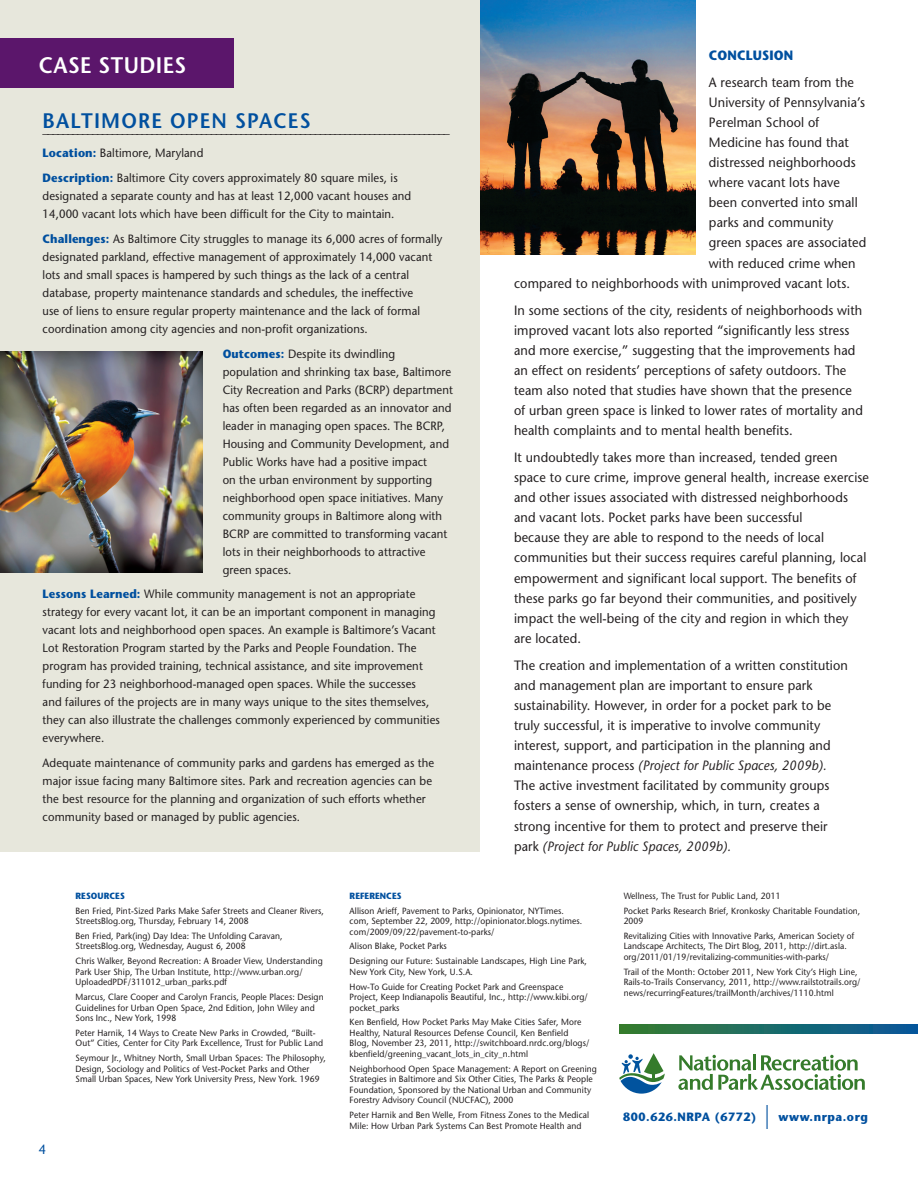
<style>
.page{position:relative;width:918px;height:1188px;background:#fff}
.page>*{position:absolute;margin:0;border:0;box-sizing:border-box;transform-origin:0 0}
.t1{font:600 22.5px "Stone Sans";letter-spacing:.02em;color:#fff;scale:.94 1}
.t2{font:600 21px "Stone Sans";letter-spacing:.06em;color:#01509f;scale:.94 1}
.t3{font:13.5px/20.1px "Stone Sans";letter-spacing:.01em;color:#231f20;scale:.94 1}
.t4{font:700 13.5px "Stone Sans";letter-spacing:.01em;color:#01509f;scale:.94 1}
.t5{font:13.5px "Stone Sans";color:#01509f;scale:.94 1}
.t6{font:12px/18px "Stone Sans";letter-spacing:.01em;color:#231f20;scale:.94 1}
.t7{font:700 12px "Stone Sans";letter-spacing:.05em;color:#01509f;scale:.94 1}
.t8{font:9px/10.5px "Stone Sans";letter-spacing:.01em;color:#231f20;scale:.94 1}
.t9{font:700 9px "Stone Sans";letter-spacing:.01em;color:#01509f;scale:.94 1}
.s1{font-weight:700;color:#01509f}
.s2{font-style:italic}
.s3{font-size:24px}
</style>
<div class="page">
<img style="left:480px;top:0;width:215px;height:255px">
<div style="left:0;top:0;width:480px;height:851px;background:#e7e7dc"></div>
<div style="left:0;top:39px;width:233px;height:49px;background:#5b166b"></div>
<svg style="left:619px;top:1053px;width:46px;height:41px"></svg>
<svg style="left:678px;top:1055px;width:187px;height:35px"></svg>
<svg style="left:619px;top:1025px;width:299px;height:9px;background:#1d6a66"></svg>
<img style="left:0;top:351px;width:202px;height:221px">
<p class="t1" style="left:39px;top:52px;width:158px">CASE STUDIES</p>
<p class="t2" style="left:43px;top:108px;width:287px">BALTIMORE OPEN SPACES</p>
<p class="t3" style="left:43px;top:118px;width:435px">__________________________________________________________________________________</p>
<p class="t6" style="left:43px;top:144px;width:173px"><span class="s1">Location:</span> Baltimore, Maryland</p>
<p class="t6" style="left:43px;top:169px;width:394px"><span class="s1">Description:</span> Baltimore City covers approximately 80 square miles, is designated a separate county and has at least 12,000 vacant houses and<br>14,000 vacant lots which have been difficult for the City to maintain.</p>
<p class="t6" style="left:43px;top:230px;width:427px"><span class="s1">Challenges:</span> As Baltimore City struggles to manage its 6,000 acres of formally designated parkland, effective management of approximately 14,000 vacant lots and small spaces is hampered by such things as the lack of a central database, property maintenance standards and schedules, the ineffective<br>use of liens to ensure regular property maintenance and the lack of formal coordination among city agencies and non-profit organizations.</p>
<p class="t6" style="left:223px;top:344px;width:246px"><span class="s1">Outcomes:</span> Despite its dwindling population and shrinking tax base, Baltimore City Recreation and Parks (BCRP) department has often been regarded as an innovator and leader in managing open spaces. The BCRP, Housing and Community Development, and Public Works have had a positive impact<br>on the urban environment by supporting neighborhood open space initiatives. Many community groups in Baltimore along with BCRP are committed to transforming vacant lots in their neighborhoods to attractive green spaces.</p>
<p class="t6" style="left:43px;top:585px;width:424px"><span class="s1">Lessons Learned:</span> While community management is not an appropriate strategy for every vacant lot, it can be an important component in managing vacant lots and neighborhood open spaces. An example is Baltimore’s Vacant Lot Restoration Program started by the Parks and People Foundation. The program has provided training, technical assistance, and site improvement funding for 23 neighborhood-managed open spaces. While the successes<br>and failures of the projects are in many ways unique to the sites themselves, they can also illustrate the challenges commonly experienced by communities everywhere.</p>
<p class="t6" style="left:43px;top:754px;width:418px">Adequate maintenance of community parks and gardens has emerged as the major issue facing many Baltimore sites. Park and recreation agencies can be the best resource for the planning and organization of such efforts whether community based or managed by public agencies.</p>
<p class="t4" style="left:709px;top:47px;width:91px">CONCLUSION</p>
<p class="t3" style="left:709px;top:72px;width:156px">A research team from the</p>
<p class="t3" style="left:709px;top:92px;width:168px">University of Pennsylvania’s</p>
<p class="t3" style="left:709px;top:112px;width:119px">Perelman School of</p>
<p class="t3" style="left:709px;top:132px;width:150px">Medicine has found that</p>
<p class="t3" style="left:709px;top:152px;width:158px">distressed neighborhoods</p>
<p class="t3" style="left:709px;top:172px;width:141px">where vacant lots have</p>
<p class="t3" style="left:709px;top:193px;width:160px">been converted into small</p>
<p class="t3" style="left:709px;top:213px;width:134px">parks and community</p>
<p class="t3" style="left:709px;top:233px;width:169px">green spaces are associated</p>
<p class="t3" style="left:709px;top:253px;width:158px">with reduced crime when</p>
<p class="t3" style="left:514px;top:273px;width:359px">compared to neighborhoods with unimproved vacant lots.</p>
<p class="t3" style="left:514px;top:300px;width:373px">In some sections of the city, residents of neighborhoods with improved vacant lots also reported “significantly less stress and more exercise,” suggesting that the improvements had an effect on residents’ perceptions of safety outdoors. The team also noted that studies have shown that the presence of urban green space is linked to lower rates of mortality and health complaints and to mental health benefits.</p>
<p class="t3" style="left:514px;top:447px;width:379px">It undoubtedly takes more than increased, tended green space to cure crime, improve general health, increase exercise and other issues associated with distressed neighborhoods and vacant lots. Pocket parks have been successful<br>because they are able to respond to the needs of local communities but their success requires careful planning, local empowerment and significant local support. The benefits of these parks go far beyond their communities, and positively impact the well-being of the city and region in which they are located.</p>
<p class="t3" style="left:514px;top:655px;width:357px">The creation and implementation of a written constitution and management plan are important to ensure park sustainability. However, in order for a pocket park to be truly successful, it is imperative to involve community interest, support, and participation in the planning and maintenance process <span class="s2">(Project for Public Spaces, 2009b).<br></span>The active investment facilitated by community groups fosters a sense of ownership, which, in turn, creates a strong incentive for them to protect and preserve their park <span class="s2">(Project for Public Spaces, 2009b).</span></p>
<p class="t5" style="left:39px;top:1141px;width:9px">4</p>
<p class="t9" style="left:76px;top:890px;width:54px">RESOURCES</p>
<p class="t8" style="left:76px;top:905px;width:266px">Ben Fried, Pint-Sized Parks Make Safer Streets and Cleaner Rivers,<br>StreetsBlog.org, Thursday, February 14, 2008</p>
<p class="t8" style="left:76px;top:931px;width:222px">Ben Fried, Park(ing) Day Idea: The Unfolding Caravan,<br>StreetsBlog.org, Wednesday, August 6, 2008</p>
<p class="t8" style="left:76px;top:956px;width:265px">Chris Walker, Beyond Recreation: A Broader View, Understanding<br>Park User Ship, The Urban Institute, http://www.urban.org/<br>UploadedPDF/311012_urban_parks.pdf</p>
<p class="t8" style="left:76px;top:992px;width:265px">Marcus, Clare Cooper and Carolyn Francis, People Places: Design<br>Guidelines for Urban Open Space, 2nd Edition, John Wiley and<br>Sons Inc., New York, 1998</p>
<p class="t8" style="left:76px;top:1028px;width:265px">Peter Harnik, 14 Ways to Create New Parks in Crowded, “Built-<br>Out” Cities, Center for City Park Excellence, Trust for Public Land</p>
<p class="t8" style="left:76px;top:1053px;width:268px">Seymour Jr., Whitney North, Small Urban Spaces: The Philosophy,<br>Design, Sociology and Politics of Vest-Pocket Parks and Other<br>Small Urban Spaces, New York University Press, New York. 1969</p>
<p class="t9" style="left:350px;top:890px;width:57px">REFERENCES</p>
<p class="t8" style="left:350px;top:905px;width:249px">Allison Arieff, Pavement to Parks, Opinionator, NYTimes. com, September 22, 2009, http://opinionator.blogs.nytimes. com/2009/09/22/pavement-to-parks/</p>
<p class="t8" style="left:350px;top:941px;width:105px">Alison Blake, Pocket Parks</p>
<p class="t8" style="left:350px;top:956px;width:254px">Designing our Future: Sustainable Landscapes, High Line Park,<br>New York City, New York, U.S.A.</p>
<p class="t8" style="left:350px;top:981px;width:255px">How-To Guide for Creating Pocket Park and Greenspace<br>Project, Keep Indianapolis Beautiful, Inc., http://www.kibi.org/ pocket_parks</p>
<p class="t8" style="left:350px;top:1017px;width:257px">Ken Benfield, How Pocket Parks May Make Cities Safer, More Healthy, Natural Resources Defense Council, Ken Benfield Blog, November 23, 2011, http://switchboard.nrdc.org/blogs/ kbenfield/greening_vacant_lots_in_city_n.html</p>
<p class="t8" style="left:350px;top:1063px;width:265px">Neighborhood Open Space Management: A Report on Greening Strategies in Baltimore and Six Other Cities, The Parks &amp; People Foundation, Sponsored by the National Urban and Community Forestry Advisory Council (NUCFAC), 2000</p>
<p class="t8" style="left:350px;top:1110px;width:256px">Peter Harnik and Ben Welle, From Fitness Zones to the Medical<br>Mile: How Urban Park Systems Can Best Promote Health and</p>
<p class="t8" style="left:624px;top:890px;width:168px">Wellness, The Trust for Public Land, 2011</p>
<p class="t8" style="left:624px;top:905px;width:253px">Pocket Parks Research Brief, Kronkosky Charitable Foundation,<br>2009</p>
<p class="t8" style="left:624px;top:931px;width:247px">Revitalizing Cities with Innovative Parks, American Society of<br>Landscape Architects, The Dirt Blog, 2011, http://dirt.asla. org/2011/01/19/revitalizing-communities-with-parks/</p>
<p class="t8" style="left:624px;top:966px;width:254px">Trail of the Month: October 2011, New York City’s High Line,<br>Rails-to-Trails Conservancy, 2011, http://www.railstotrails.org/ news/recurringFeatures/trailMonth/archives/1110.html</p>
<p class="t7" style="left:623px;top:1110px;width:262px">800.626.NRPA (6772) <span class="s3">|</span> www.nrpa.org</p>
</div>
